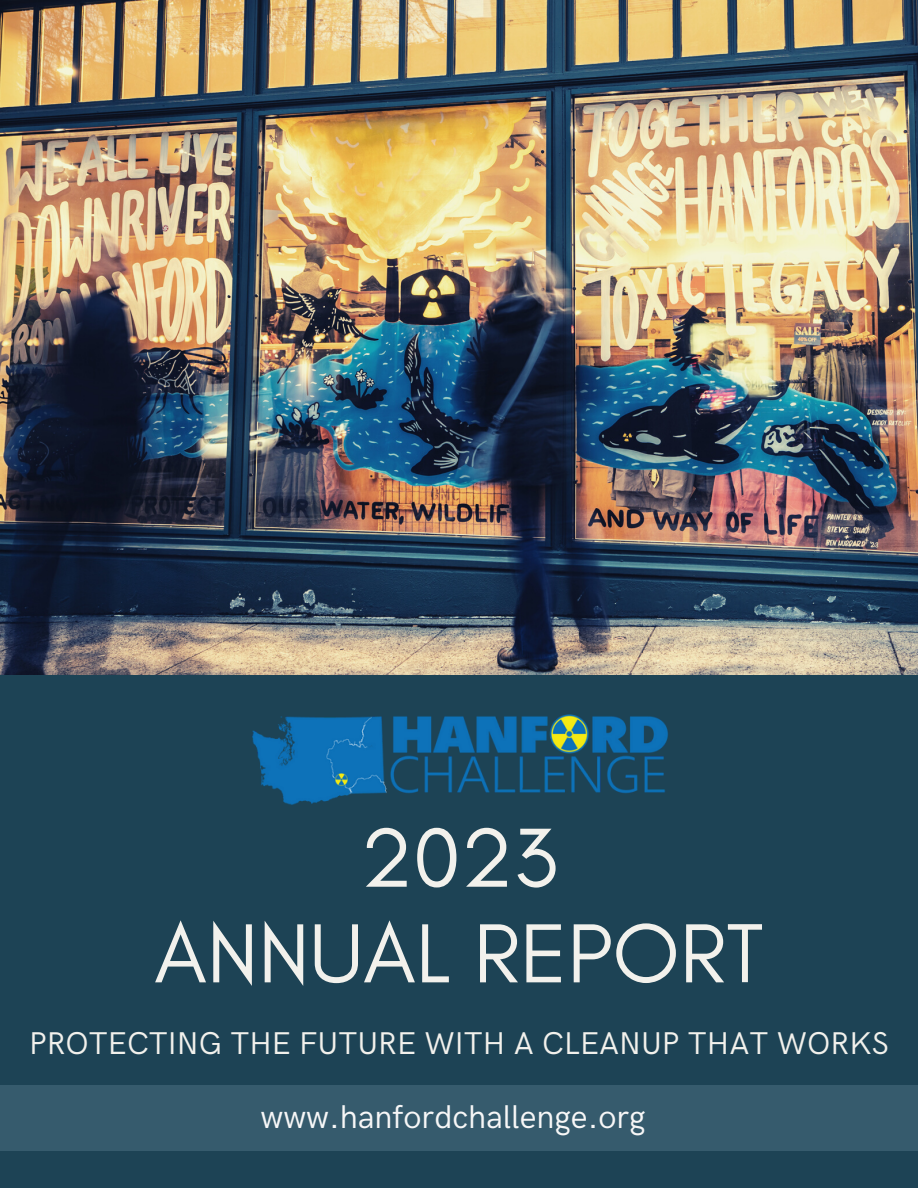
<style>
.page{position:relative;width:918px;height:1188px;background:#1d4355}
.page>*{position:absolute;margin:0;border:0;box-sizing:border-box;transform-origin:0 0}
.t1{font:85.35px/95.7px "Glacial Indifference";color:#f2f1ec;text-align:center}
.t2{font:33px "HK Grotesk";color:#f7f7f7}
.t3{font:31.5px "HK Grotesk";color:#f2f1ec}
</style>
<div class="page">
<div style="left:0;top:1086px;width:918px;height:65px;background:#365b6d"></div>
<img style="left:252px;top:714px;width:416px;height:91px">
<img style="left:0;top:0;width:918px;height:675px">
<p class="t1" style="left:154px;top:809px;width:611px">2023<br>ANNUAL REPORT</p>
<h2 class="t3" style="left:29px;top:1026px;width:861px">PROTECTING THE FUTURE WITH A CLEANUP THAT WORKS</h2>
<h1 class="t2" style="left:261px;top:1098px;width:387px">www.hanfordchallenge.org</h1>
</div>
